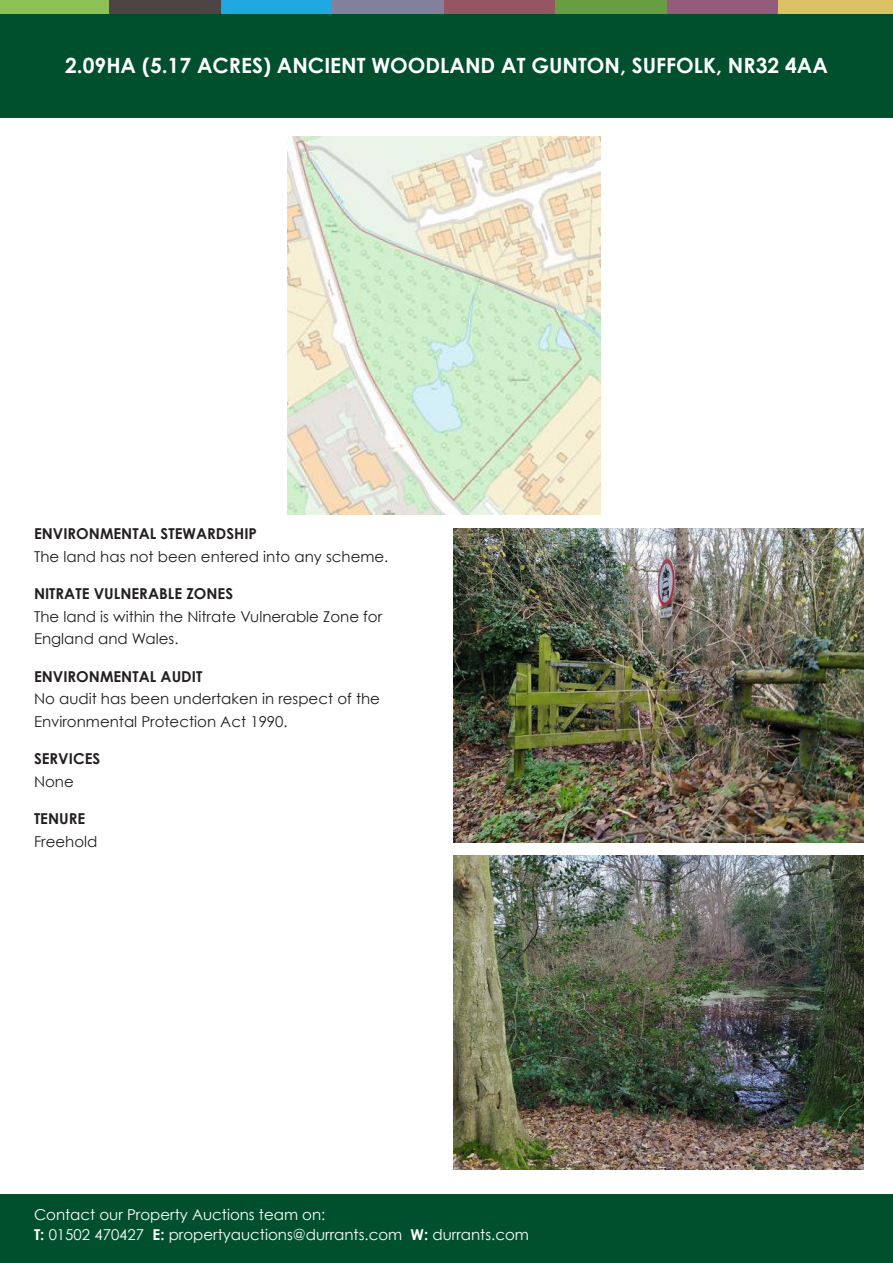
<style>
.page{position:relative;width:893px;height:1263px;background:#fff}
.page>*{position:absolute;margin:0;border:0;box-sizing:border-box;transform-origin:0 0}
.t1{font:700 21px "Century Gothic";color:#fff}
.t2{font:15px/22.5px "Century Gothic";color:#231f20}
.Trajan_Regular{font:15px "Century Gothic";color:#fff}
.t3{font:700 15px "Century Gothic";color:#231f20}
.s1{font-weight:700}
</style>
<div class="page">
<div style="left:0;top:0;width:893px;height:117px;background:#00502e"></div>
<div style="left:0;top:0;width:110px;height:13px;background:#8dc055"></div>
<div style="left:110px;top:0;width:111px;height:13px;background:#4d4543"></div>
<div style="left:221px;top:0;width:112px;height:13px;background:#1fa9e1"></div>
<div style="left:333px;top:0;width:111px;height:13px;background:#81819e"></div>
<div style="left:444px;top:0;width:112px;height:13px;background:#955563"></div>
<div style="left:667px;top:0;width:112px;height:13px;background:#955b7d"></div>
<div style="left:779px;top:0;width:114px;height:13px;background:#d9c164"></div>
<div style="left:556px;top:0;width:111px;height:13px;background:#679d43"></div>
<div style="left:0;top:1195px;width:893px;height:68px;background:#00502e"></div>
<img style="left:288px;top:136px;width:313px;height:378px">
<img style="left:453px;top:528px;width:411px;height:315px">
<img style="left:453px;top:855px;width:411px;height:315px">
<p class="t1" style="left:65px;top:52px;width:764px">2.09HA (5.17 ACRES) ANCIENT WOODLAND AT GUNTON, SUFFOLK, NR32 4AA</p>
<p class="t3" style="left:34px;top:524px;width:224px">ENVIRONMENTAL STEWARDSHIP</p>
<p class="t2" style="left:34px;top:545px;width:356px">The land has not been entered into any scheme.</p>
<p class="t3" style="left:34px;top:584px;width:201px">NITRATE VULNERABLE ZONES</p>
<p class="t2" style="left:34px;top:605px;width:350px">The land is within the Nitrate Vulnerable Zone for<br>England and Wales.</p>
<p class="t3" style="left:34px;top:667px;width:170px">ENVIRONMENTAL AUDIT</p>
<p class="t2" style="left:34px;top:687px;width:347px">No audit has been undertaken in respect of the<br>Environmental Protection Act 1990.</p>
<p class="t3" style="left:34px;top:749px;width:68px">SERVICES</p>
<p class="t2" style="left:34px;top:770px;width:41px">None</p>
<p class="t3" style="left:34px;top:809px;width:53px">TENURE</p>
<p class="t2" style="left:34px;top:830px;width:65px">Freehold</p>
<p class="Trajan_Regular" style="left:34px;top:1205px;width:293px">Contact our Property Auctions team on:</p>
<p class="Trajan_Regular" style="left:34px;top:1225px;width:496px"><span class="s1">T:</span> 01502 470427 <span class="s1">E:</span> propertyauctions@durrants.com <span class="s1">W:</span> durrants.com</p>
</div>
